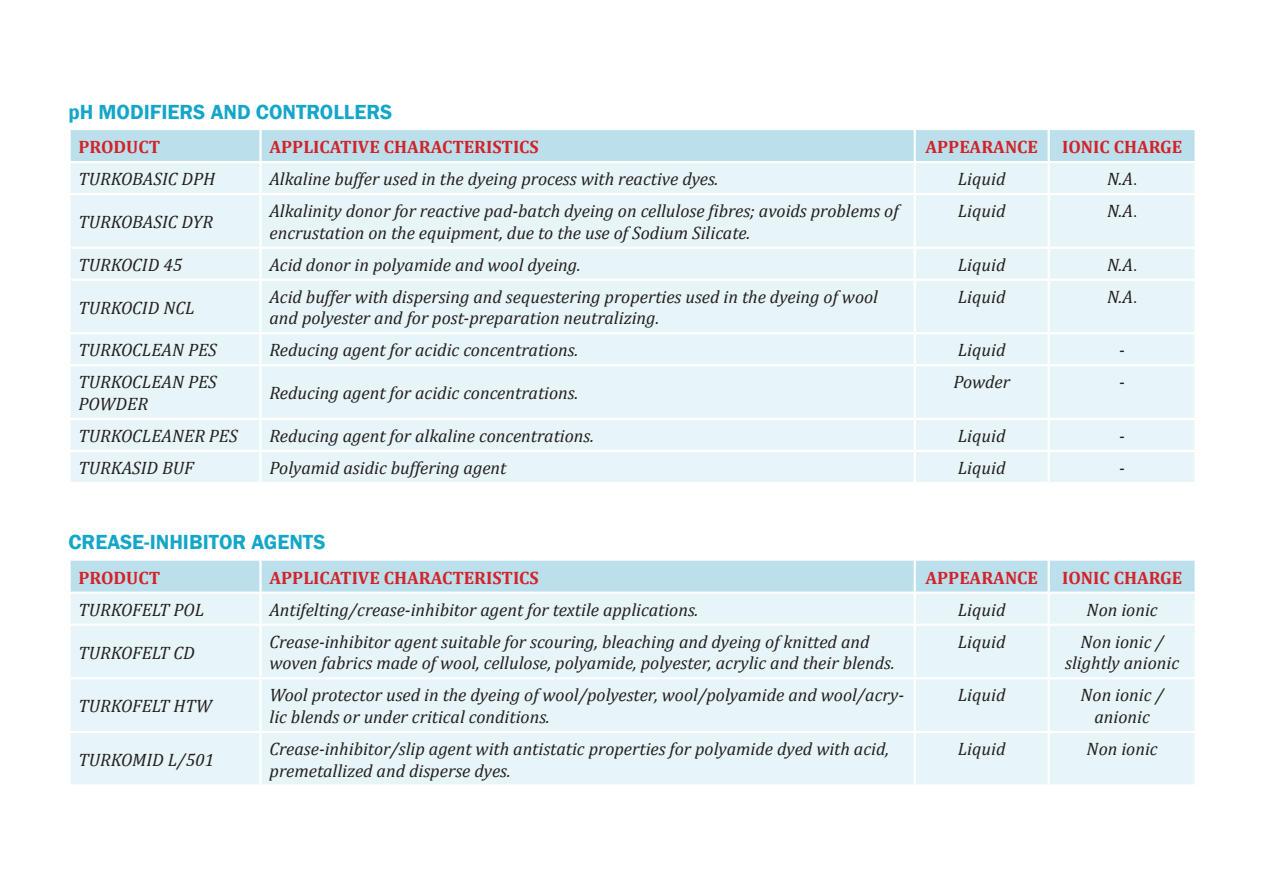
<style>
.page{position:relative;width:1263px;height:893px;background:#fff}
.page>*{position:absolute;margin:0;border:0;box-sizing:border-box;transform-origin:0 0}
.t1{font:600 21px "Franklin Gothic";color:#14a6c8}
.t2{font:italic 18px/21.6px "Cambria";color:#231f20}
.t3{font:700 18px "Cambria";color:#d1232a}
.s1{font-family:"Calibri";font-style:normal;font-size:16.5px}
</style>
<div class="page">
<div style="left:71px;top:130px;width:1123px;height:31px;background:#bcdfec"></div>
<div style="left:71px;top:163px;width:1123px;height:319px;background:#e7f4f8"></div>
<hr style="left:68px;top:193px;width:192px;height:2px;background:#fff">
<hr style="left:260px;top:193px;width:655px;height:2px;background:#fff">
<hr style="left:915px;top:193px;width:134px;height:2px;background:#fff">
<hr style="left:1049px;top:193px;width:148px;height:2px;background:#fff">
<hr style="left:68px;top:247px;width:192px;height:2px;background:#fff">
<hr style="left:260px;top:247px;width:655px;height:2px;background:#fff">
<hr style="left:915px;top:247px;width:134px;height:2px;background:#fff">
<hr style="left:1049px;top:247px;width:148px;height:2px;background:#fff">
<hr style="left:68px;top:279px;width:192px;height:2px;background:#fff">
<hr style="left:260px;top:279px;width:655px;height:2px;background:#fff">
<hr style="left:915px;top:279px;width:134px;height:2px;background:#fff">
<hr style="left:1049px;top:279px;width:148px;height:2px;background:#fff">
<hr style="left:68px;top:332px;width:192px;height:2px;background:#fff">
<hr style="left:260px;top:332px;width:655px;height:2px;background:#fff">
<hr style="left:915px;top:332px;width:134px;height:2px;background:#fff">
<hr style="left:1049px;top:332px;width:148px;height:2px;background:#fff">
<hr style="left:68px;top:364px;width:192px;height:2px;background:#fff">
<hr style="left:260px;top:364px;width:655px;height:2px;background:#fff">
<hr style="left:915px;top:364px;width:134px;height:2px;background:#fff">
<hr style="left:1049px;top:364px;width:148px;height:2px;background:#fff">
<hr style="left:68px;top:418px;width:192px;height:2px;background:#fff">
<hr style="left:260px;top:418px;width:655px;height:2px;background:#fff">
<hr style="left:915px;top:418px;width:134px;height:2px;background:#fff">
<hr style="left:1049px;top:418px;width:148px;height:2px;background:#fff">
<hr style="left:68px;top:450px;width:192px;height:2px;background:#fff">
<hr style="left:260px;top:450px;width:655px;height:2px;background:#fff">
<hr style="left:915px;top:450px;width:134px;height:2px;background:#fff">
<hr style="left:1049px;top:450px;width:148px;height:2px;background:#fff">
<hr style="left:259px;top:130px;width:3px;height:31px;background:#fff">
<hr style="left:914px;top:130px;width:2px;height:31px;background:#fff">
<hr style="left:1047px;top:130px;width:3px;height:31px;background:#fff">
<hr style="left:259px;top:163px;width:3px;height:30px;background:#fff">
<hr style="left:914px;top:163px;width:2px;height:30px;background:#fff">
<hr style="left:1047px;top:163px;width:3px;height:30px;background:#fff">
<hr style="left:259px;top:195px;width:3px;height:52px;background:#fff">
<hr style="left:914px;top:195px;width:2px;height:52px;background:#fff">
<hr style="left:1047px;top:195px;width:3px;height:52px;background:#fff">
<hr style="left:259px;top:249px;width:3px;height:30px;background:#fff">
<hr style="left:914px;top:249px;width:2px;height:30px;background:#fff">
<hr style="left:1047px;top:249px;width:3px;height:30px;background:#fff">
<hr style="left:259px;top:281px;width:3px;height:51px;background:#fff">
<hr style="left:914px;top:281px;width:2px;height:51px;background:#fff">
<hr style="left:1047px;top:281px;width:3px;height:51px;background:#fff">
<hr style="left:259px;top:334px;width:3px;height:30px;background:#fff">
<hr style="left:914px;top:334px;width:2px;height:30px;background:#fff">
<hr style="left:1047px;top:334px;width:3px;height:30px;background:#fff">
<hr style="left:259px;top:366px;width:3px;height:52px;background:#fff">
<hr style="left:914px;top:366px;width:2px;height:52px;background:#fff">
<hr style="left:1047px;top:366px;width:3px;height:52px;background:#fff">
<hr style="left:259px;top:420px;width:3px;height:30px;background:#fff">
<hr style="left:914px;top:420px;width:2px;height:30px;background:#fff">
<hr style="left:1047px;top:420px;width:3px;height:30px;background:#fff">
<hr style="left:259px;top:452px;width:3px;height:30px;background:#fff">
<hr style="left:914px;top:452px;width:2px;height:30px;background:#fff">
<hr style="left:1047px;top:452px;width:3px;height:30px;background:#fff">
<div style="left:71px;top:561px;width:1123px;height:31px;background:#bcdfec"></div>
<div style="left:71px;top:594px;width:1123px;height:190px;background:#e7f4f8"></div>
<hr style="left:68px;top:624px;width:192px;height:2px;background:#fff">
<hr style="left:260px;top:624px;width:655px;height:2px;background:#fff">
<hr style="left:915px;top:624px;width:134px;height:2px;background:#fff">
<hr style="left:1049px;top:624px;width:148px;height:2px;background:#fff">
<hr style="left:68px;top:677px;width:192px;height:2px;background:#fff">
<hr style="left:260px;top:677px;width:655px;height:2px;background:#fff">
<hr style="left:915px;top:677px;width:134px;height:2px;background:#fff">
<hr style="left:1049px;top:677px;width:148px;height:2px;background:#fff">
<hr style="left:68px;top:731px;width:192px;height:2px;background:#fff">
<hr style="left:260px;top:731px;width:655px;height:2px;background:#fff">
<hr style="left:915px;top:731px;width:134px;height:2px;background:#fff">
<hr style="left:1049px;top:731px;width:148px;height:2px;background:#fff">
<hr style="left:259px;top:561px;width:3px;height:31px;background:#fff">
<hr style="left:914px;top:561px;width:2px;height:31px;background:#fff">
<hr style="left:1047px;top:561px;width:3px;height:31px;background:#fff">
<hr style="left:259px;top:594px;width:3px;height:30px;background:#fff">
<hr style="left:914px;top:594px;width:2px;height:30px;background:#fff">
<hr style="left:1047px;top:594px;width:3px;height:30px;background:#fff">
<hr style="left:259px;top:626px;width:3px;height:51px;background:#fff">
<hr style="left:914px;top:626px;width:2px;height:51px;background:#fff">
<hr style="left:1047px;top:626px;width:3px;height:51px;background:#fff">
<hr style="left:259px;top:679px;width:3px;height:52px;background:#fff">
<hr style="left:914px;top:679px;width:2px;height:52px;background:#fff">
<hr style="left:1047px;top:679px;width:3px;height:52px;background:#fff">
<hr style="left:259px;top:733px;width:3px;height:51px;background:#fff">
<hr style="left:914px;top:733px;width:2px;height:51px;background:#fff">
<hr style="left:1047px;top:733px;width:3px;height:51px;background:#fff">
<p class="t1" style="left:68px;top:99px;width:326px">pH MODIFIERS AND CONTROLLERS</p>
<p class="t3" style="left:79px;top:134px;width:83px">PRODUCT</p>
<p class="t3" style="left:269px;top:134px;width:271px">APPLICATIVE CHARACTERISTICS</p>
<p class="t3" style="left:925px;top:134px;width:114px">APPEARANCE</p>
<p class="t3" style="left:1062px;top:134px;width:122px">IONIC CHARGE</p>
<p class="t2" style="left:79px;top:167px;width:138px">TURKOBASIC DPH</p>
<p class="t2" style="left:269px;top:167px;width:450px">Alkaline buffer used in the dyeing process with reactive dyes.</p>
<p class="t2" style="left:958px;top:167px;width:49px">Liquid</p>
<p class="t2" style="left:1107px;top:167px;width:32px">N.A<span class="s1">.</span></p>
<p class="t2" style="left:79px;top:210px;width:136px">TURKOBASIC DYR</p>
<p class="t2" style="left:269px;top:199px;width:631px">Alkalinity donor for reactive pad-batch dyeing on cellulose fibres; avoids problems of encrustation on the equipment, due to the use of Sodium Silicate.</p>
<p class="t2" style="left:958px;top:199px;width:49px">Liquid</p>
<p class="t2" style="left:1107px;top:199px;width:32px">N.A<span class="s1">.</span></p>
<p class="t2" style="left:79px;top:253px;width:105px">TURKOCID 45</p>
<p class="t2" style="left:269px;top:253px;width:313px">Acid donor in polyamide and wool dyeing.</p>
<p class="t2" style="left:958px;top:253px;width:49px">Liquid</p>
<p class="t2" style="left:1107px;top:253px;width:32px">N.A<span class="s1">.</span></p>
<p class="t2" style="left:79px;top:296px;width:118px">TURKOCID NCL</p>
<p class="t2" style="left:269px;top:285px;width:610px">Acid buffer with dispersing and sequestering properties used in the dyeing of wool and polyester and for post-preparation neutralizing.</p>
<p class="t2" style="left:958px;top:285px;width:49px">Liquid</p>
<p class="t2" style="left:1107px;top:285px;width:32px">N.A<span class="s1">.</span></p>
<p class="t2" style="left:79px;top:339px;width:140px">TURKOCLEAN PES</p>
<p class="t2" style="left:269px;top:339px;width:310px">Reducing agent for acidic concentrations.</p>
<p class="t2" style="left:958px;top:339px;width:49px">Liquid</p>
<p class="t2" style="left:1119px;top:339px;width:7px">-</p>
<p class="t2" style="left:79px;top:371px;width:140px">TURKOCLEAN PES<br>POWDER</p>
<p class="t2" style="left:269px;top:381px;width:310px">Reducing agent for acidic concentrations.</p>
<p class="t2" style="left:953px;top:371px;width:58px">Powder</p>
<p class="t2" style="left:1119px;top:371px;width:7px">-</p>
<p class="t2" style="left:79px;top:424px;width:161px">TURKOCLEANER PES</p>
<p class="t2" style="left:269px;top:424px;width:326px">Reducing agent for alkaline concentrations.</p>
<p class="t2" style="left:958px;top:424px;width:49px">Liquid</p>
<p class="t2" style="left:1119px;top:424px;width:7px">-</p>
<p class="t2" style="left:79px;top:456px;width:117px">TURKASID BUF</p>
<p class="t2" style="left:269px;top:456px;width:238px">Polyamid asidic buffering agent</p>
<p class="t2" style="left:958px;top:456px;width:49px">Liquid</p>
<p class="t2" style="left:1119px;top:456px;width:7px">-</p>
<p class="t1" style="left:68px;top:529px;width:259px">CREASE-INHIBITOR AGENTS</p>
<p class="t3" style="left:79px;top:565px;width:83px">PRODUCT</p>
<p class="t3" style="left:269px;top:565px;width:271px">APPLICATIVE CHARACTERISTICS</p>
<p class="t3" style="left:925px;top:565px;width:114px">APPEARANCE</p>
<p class="t3" style="left:1062px;top:565px;width:122px">IONIC CHARGE</p>
<p class="t2" style="left:79px;top:598px;width:127px">TURKOFELT POL</p>
<p class="t2" style="left:269px;top:598px;width:430px">Antifelting/crease-inhibitor agent for textile applications.</p>
<p class="t2" style="left:958px;top:598px;width:49px">Liquid</p>
<p class="t2" style="left:1086px;top:598px;width:73px">Non ionic</p>
<p class="t2" style="left:79px;top:641px;width:118px">TURKOFELT CD</p>
<p class="t2" style="left:269px;top:630px;width:627px">Crease-inhibitor agent suitable for scouring, bleaching and dyeing of knitted and woven fabrics made of wool, cellulose, polyamide, polyester, acrylic and their blends.</p>
<p class="t2" style="left:958px;top:630px;width:49px">Liquid</p>
<p class="t2" style="left:1065px;top:630px;width:116px;text-align:center">Non ionic / slightly anionic</p>
<p class="t2" style="left:79px;top:694px;width:135px">TURKOFELT HTW</p>
<p class="t2" style="left:269px;top:684px;width:636px">Wool protector used in the dyeing of wool/polyester, wool/polyamide and wool/acry&shy;lic blends or under critical conditions.</p>
<p class="t2" style="left:958px;top:684px;width:49px">Liquid</p>
<p class="t2" style="left:1080px;top:684px;width:85px;text-align:center">Non ionic / anionic</p>
<p class="t2" style="left:79px;top:748px;width:137px">TURKOMID L/501</p>
<p class="t2" style="left:269px;top:737px;width:621px">Crease-inhibitor/slip agent with antistatic properties for polyamide dyed with acid, premetallized and disperse dyes.</p>
<p class="t2" style="left:958px;top:737px;width:49px">Liquid</p>
<p class="t2" style="left:1086px;top:737px;width:73px">Non ionic</p>
</div>
